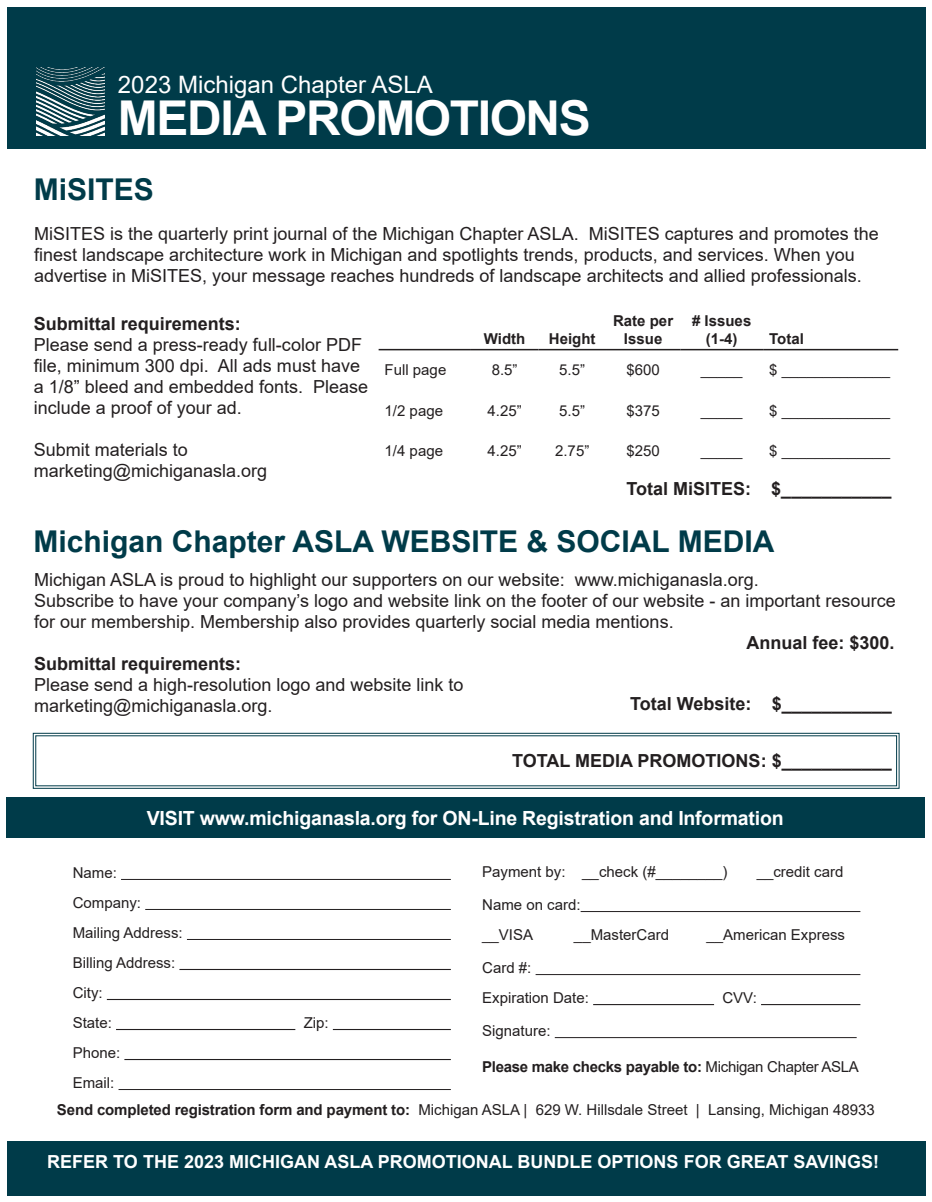
<style>
.page{position:relative;width:932px;height:1202px;background:#fff}
.page>*{position:absolute;margin:0;border:0;box-sizing:border-box;transform-origin:0 0}
.t1{font:700 48px "Arial";letter-spacing:-.03em;color:#fff}
.t2{font:700 30px "Arial";color:#003b49}
.t3{font:24px "Arial";color:#fff}
.t4{font:700 19.5px "Arial";letter-spacing:-.01em;color:#fff}
.t5{font:18px/21px "Arial";color:#231f20}
.t6{font:700 18px "Arial";color:#231f20}
.t7{font:700 18px "Arial";color:#fff}
.t8{font:15px/30px "Arial";color:#231f20}
.t9{font:700 15px "Arial";letter-spacing:-.02em;color:#231f20}
.t10{font:700 15px/18px "Arial";color:#231f20;text-align:center}
.s1{font-weight:400}
.s2{font-weight:700}
</style>
<div class="page">
<div style="left:7px;top:1141px;width:918px;height:54px;background:#003b49"></div>
<div style="left:7px;top:7px;width:918px;height:141px;background:#003b49"></div>
<img style="left:37px;top:67px;width:67px;height:68px">
<hr style="left:378px;top:349px;width:93px;height:1px;background:#231f20">
<hr style="left:471px;top:349px;width:67px;height:1px;background:#231f20">
<hr style="left:538px;top:349px;width:68px;height:1px;background:#231f20">
<hr style="left:606px;top:349px;width:74px;height:1px;background:#231f20">
<hr style="left:680px;top:349px;width:83px;height:1px;background:#231f20">
<hr style="left:763px;top:349px;width:135px;height:1px;background:#231f20">
<div style="left:6px;top:797px;width:918px;height:41px;background:#003b49"></div>
<hr style="left:580px;top:911px;width:280px;height:1px;background:#231f20">
<hr style="left:535px;top:974px;width:325px;height:1px;background:#231f20">
<hr style="left:593px;top:1004px;width:121px;height:1px;background:#231f20">
<hr style="left:761px;top:1004px;width:99px;height:1px;background:#231f20">
<hr style="left:554px;top:1037px;width:302px;height:1px;background:#231f20">
<hr style="left:121px;top:879px;width:330px;height:1px;background:#231f20">
<hr style="left:145px;top:909px;width:306px;height:1px;background:#231f20">
<hr style="left:187px;top:939px;width:264px;height:1px;background:#231f20">
<hr style="left:179px;top:969px;width:272px;height:1px;background:#231f20">
<hr style="left:107px;top:999px;width:344px;height:1px;background:#231f20">
<hr style="left:116px;top:1029px;width:179px;height:1px;background:#231f20">
<hr style="left:333px;top:1029px;width:118px;height:1px;background:#231f20">
<hr style="left:124px;top:1059px;width:327px;height:1px;background:#231f20">
<hr style="left:118px;top:1089px;width:333px;height:1px;background:#231f20">
<svg style="left:33px;top:732px;width:866px;height:57px"></svg>
<p class="t3" style="left:118px;top:68px;width:316px">2023 Michigan Chapter ASLA</p>
<p class="t1" style="left:118px;top:84px;width:474px">MEDIA PROMOTIONS</p>
<p class="t2" style="left:34px;top:168px;width:122px">MiSITES</p>
<p class="t5" style="left:34px;top:223px;width:846px">MiSITES is the quarterly print journal of the Michigan Chapter ASLA. MiSITES captures and promotes the finest landscape architecture work in Michigan and spotlights trends, products, and services. When you advertise in MiSITES, your message reaches hundreds of landscape architects and allied professionals.</p>
<p class="t6" style="left:34px;top:311px;width:209px">Submittal requirements:</p>
<p class="t5" style="left:34px;top:334px;width:336px">Please send a press-ready full-color PDF file, minimum 300 dpi. All ads must have a 1/8” bleed and embedded fonts. Please include a proof of your ad.</p>
<p class="t5" style="left:34px;top:439px;width:156px">Submit materials to</p>
<p class="t5" style="left:34px;top:460px;width:235px">marketing@michiganasla.org</p>
<p class="t10" style="left:484px;top:329px;width:43px">Width</p>
<p class="t10" style="left:549px;top:329px;width:48px">Height</p>
<p class="t10" style="left:613px;top:311px;width:62px">Rate per<br>Issue</p>
<p class="t10" style="left:692px;top:311px;width:61px"># Issues</p>
<p class="t10" style="left:706px;top:329px;width:33px">(1-4)</p>
<p class="t10" style="left:769px;top:329px;width:36px">Total</p>
<p class="t8" style="left:384px;top:355px;width:63px">Full page</p>
<p class="t8" style="left:492px;top:355px;width:27px">8.5”</p>
<p class="t8" style="left:559px;top:355px;width:27px">5.5”</p>
<p class="t8" style="left:626px;top:355px;width:35px">$600</p>
<p class="t8" style="left:700px;top:355px;width:43px">_____</p>
<p class="t8" style="left:769px;top:355px;width:122px">$ _____________</p>
<p class="t8" style="left:384px;top:395px;width:60px">1/2 page</p>
<p class="t8" style="left:487px;top:395px;width:36px">4.25”</p>
<p class="t8" style="left:559px;top:395px;width:27px">5.5”</p>
<p class="t8" style="left:626px;top:395px;width:35px">$375</p>
<p class="t8" style="left:700px;top:395px;width:43px">_____</p>
<p class="t8" style="left:769px;top:395px;width:122px">$ _____________</p>
<p class="t8" style="left:384px;top:436px;width:60px">1/4 page</p>
<p class="t8" style="left:487px;top:436px;width:36px">4.25”</p>
<p class="t8" style="left:555px;top:436px;width:36px">2.75”</p>
<p class="t8" style="left:626px;top:436px;width:35px">$250</p>
<p class="t8" style="left:700px;top:436px;width:43px">_____</p>
<p class="t8" style="left:769px;top:436px;width:122px">$ _____________</p>
<p class="t6" style="left:626px;top:475px;width:266px">Total MiSITES: $___________</p>
<p class="t2" style="left:33px;top:520px;width:742px">Michigan Chapter ASLA WEBSITE &amp; SOCIAL MEDIA</p>
<p class="t5" style="left:34px;top:568px;width:726px">Michigan ASLA is proud to highlight our supporters on our website: www.michiganasla.org.</p>
<p class="t5" style="left:34px;top:589px;width:863px">Subscribe to have your company’s logo and website link on the footer of our website - an important resource</p>
<p class="t5" style="left:34px;top:610px;width:641px">for our membership. Membership also provides quarterly social media mentions.</p>
<p class="t6" style="left:746px;top:629px;width:150px">Annual fee: $300.</p>
<p class="t6" style="left:34px;top:650px;width:209px">Submittal requirements:</p>
<p class="t5" style="left:34px;top:673px;width:431px">Please send a high-resolution logo and website link to</p>
<p class="t5" style="left:34px;top:694px;width:240px">marketing@michiganasla.org.</p>
<p class="t6" style="left:630px;top:691px;width:263px">Total Website: $___________</p>
<p class="t6" style="left:512px;top:748px;width:381px">TOTAL MEDIA PROMOTIONS: $___________</p>
<p class="t4" style="left:147px;top:804px;width:638px">VISIT www.michiganasla.org for ON-Line Registration and Information</p>
<p class="t8" style="left:73px;top:857px;width:46px">Name:</p>
<p class="t8" style="left:73px;top:887px;width:70px">Company:</p>
<p class="t8" style="left:73px;top:917px;width:112px">Mailing Address:</p>
<p class="t8" style="left:73px;top:947px;width:104px">Billing Address:</p>
<p class="t8" style="left:73px;top:977px;width:31px">City:</p>
<p class="t8" style="left:73px;top:1007px;width:41px">State:</p>
<p class="t8" style="left:304px;top:1007px;width:27px">Zip:</p>
<p class="t8" style="left:73px;top:1037px;width:49px">Phone:</p>
<p class="t8" style="left:73px;top:1067px;width:43px">Email:</p>
<p class="t8" style="left:482px;top:856px;width:247px">Payment by: __check (#________)</p>
<p class="t8" style="left:756px;top:856px;width:88px">__credit card</p>
<p class="t8" style="left:482px;top:889px;width:100px">Name on card: __VISA</p>
<p class="t8" style="left:574px;top:919px;width:97px">__MasterCard</p>
<p class="t8" style="left:706px;top:919px;width:140px">__American Express</p>
<p class="t8" style="left:482px;top:952px;width:51px">Card #:</p>
<p class="t8" style="left:482px;top:982px;width:108px">Expiration Date:</p>
<p class="t8" style="left:722px;top:982px;width:36px">CVV:</p>
<p class="t8" style="left:482px;top:1015px;width:70px">Signature:</p>
<p class="t9" style="left:482px;top:1056px;width:378px">Please make checks payable to: <span class="s1">Michigan Chapter ASLA</span></p>
<p class="t8" style="left:57px;top:1094px;width:819px"><span class="s2">Send completed registration form and payment to:</span> Michigan ASLA | 629 W. Hillsdale Street | Lansing, Michigan 48933</p>
<p class="t7" style="left:47px;top:1149px;width:833px">REFER TO THE 2023 MICHIGAN ASLA PROMOTIONAL BUNDLE OPTIONS FOR GREAT SAVINGS!</p>
</div>
